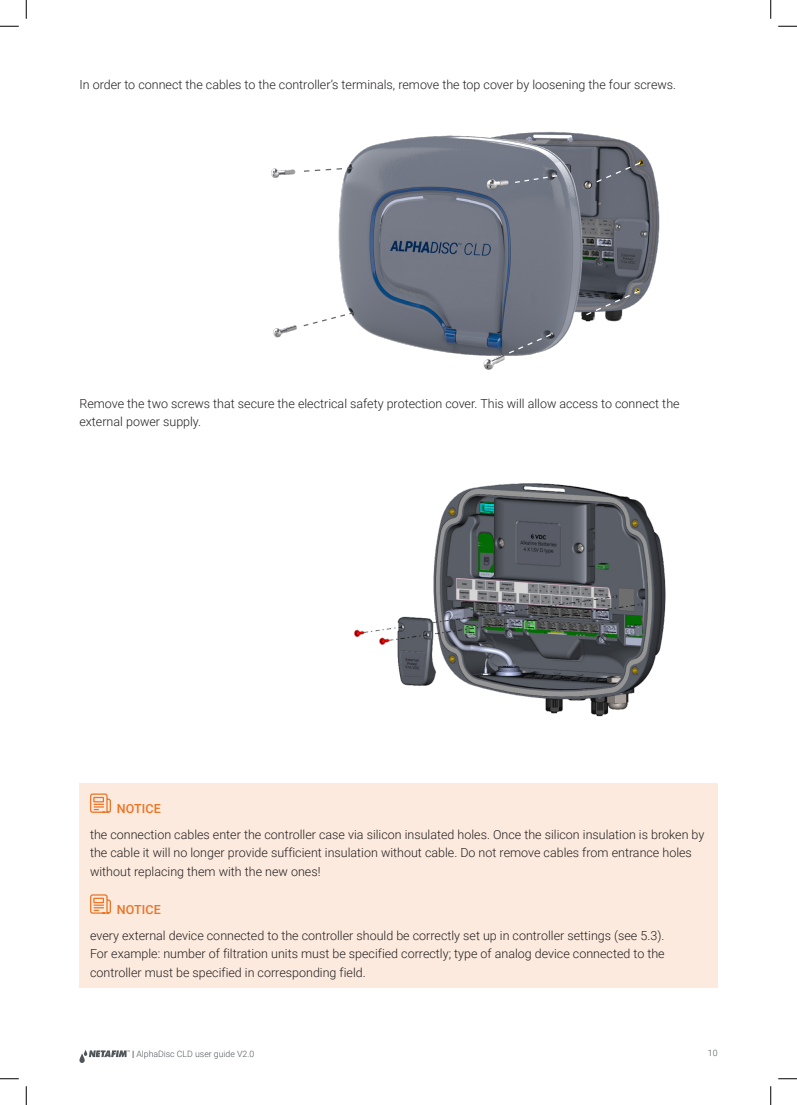
<style>
.page{position:relative;width:797px;height:1105px;background:#fff}
.page>*{position:absolute;margin:0;border:0;box-sizing:border-box;transform-origin:0 0}
.regular{font:300 12.5px/18.8px "Roboto";color:#231f20}
.headline_regualr{font:500 12.5px "Roboto";letter-spacing:.015em;color:#eb7324}
.t1{font:300 8.75px "Roboto";color:#50555a}
.s1{font-weight:900}
</style>
<div class="page">
<svg style="left:79px;top:1050px;width:51px;height:13px"></svg>
<img style="left:271px;top:131px;width:389px;height:239px">
<img style="left:354px;top:483px;width:312px;height:234px">
<div style="left:79px;top:783px;width:638px;height:205px;background:#fceade"></div>
<svg style="left:90px;top:793px;width:21px;height:20px"></svg>
<svg style="left:90px;top:894px;width:21px;height:20px"></svg>
<svg style="left:302px;top:167px;width:52px;height:6px"></svg>
<svg style="left:302px;top:311px;width:54px;height:16px"></svg>
<svg style="left:507px;top:333px;width:45px;height:22px"></svg>
<svg style="left:575px;top:290px;width:66px;height:31px"></svg>
<svg style="left:513px;top:174px;width:45px;height:10px"></svg>
<svg style="left:595px;top:161px;width:46px;height:22px"></svg>
<svg style="left:0;top:25px;width:19px;height:2px"></svg>
<svg style="left:778px;top:25px;width:19px;height:2px"></svg>
<svg style="left:0;top:1078px;width:19px;height:1px"></svg>
<svg style="left:778px;top:1078px;width:19px;height:1px"></svg>
<svg style="left:25px;top:0;width:2px;height:19px"></svg>
<svg style="left:25px;top:1086px;width:2px;height:19px"></svg>
<svg style="left:770px;top:0;width:1px;height:19px"></svg>
<svg style="left:770px;top:1086px;width:1px;height:19px"></svg>
<p class="regular" style="left:79px;top:74px;width:598px">In order to connect the cables to the controller’s terminals, remove the top cover by loosening the four screws.</p>
<p class="regular" style="left:79px;top:393px;width:601px">Remove the two screws that secure the electrical safety protection cover. This will allow access to connect the external power supply.</p>
<p class="headline_regualr" style="left:117px;top:800px;width:46px">NOTICE</p>
<p class="regular" style="left:90px;top:824px;width:616px">the connection cables enter the controller case via silicon insulated holes. Once the silicon insulation is broken by the cable it will no longer provide sufficient insulation without cable. Do not remove cables from entrance holes without replacing them with the new ones!</p>
<p class="headline_regualr" style="left:117px;top:900px;width:46px">NOTICE</p>
<p class="regular" style="left:90px;top:925px;width:576px">every external device connected to the controller should be correctly set up in controller settings (see 5.3).</p>
<p class="regular" style="left:90px;top:944px;width:576px">For example: number of filtration units must be specified correctly; type of analog device connected to the controller must be specified in corresponding field.</p>
<p class="t1" style="left:132px;top:1047px;width:124px"><span class="s1">|</span> AlphaDisc CLD user guide V2.0</p>
<p class="t1" style="left:707px;top:1047px;width:11px">10</p>
</div>
